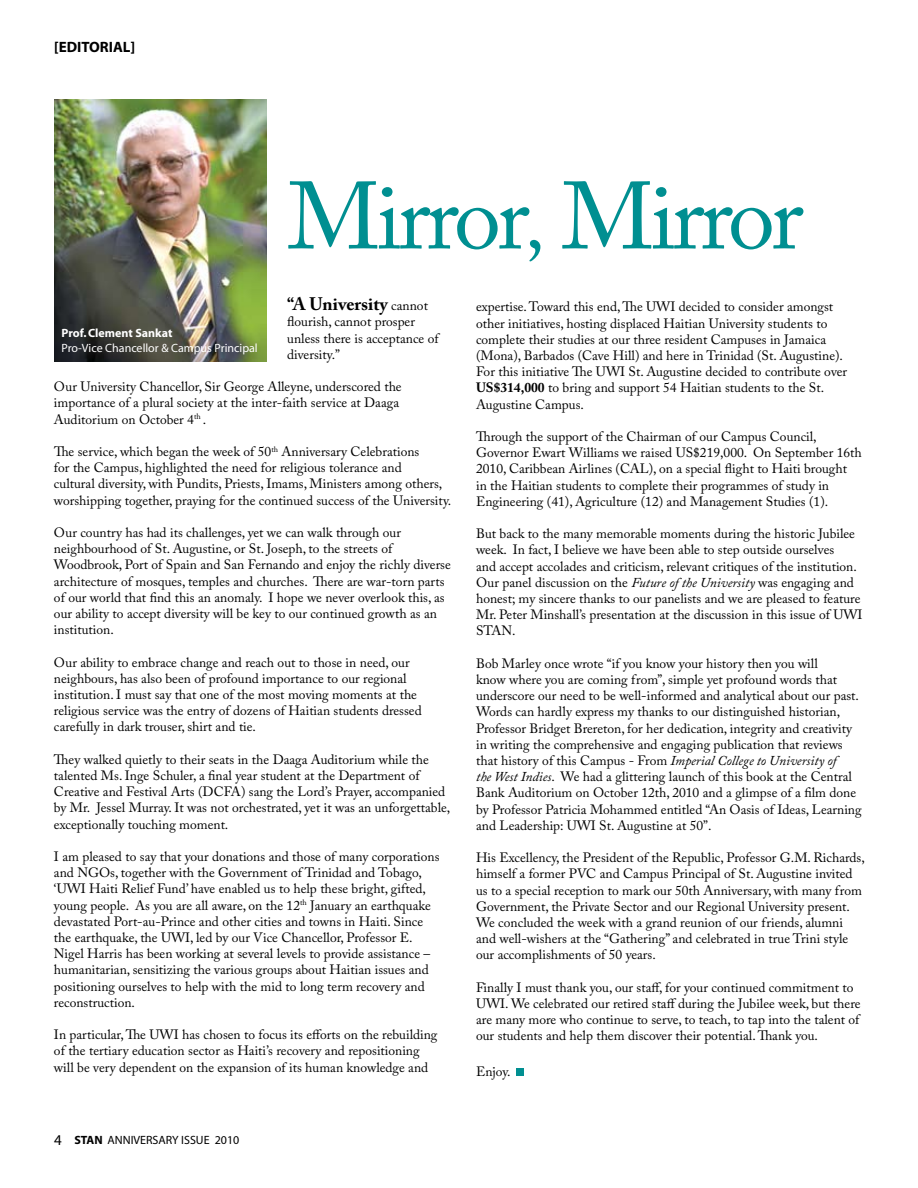
<style>
.page{position:relative;width:918px;height:1188px;background:#fff}
.page>*{position:absolute;margin:0;border:0;box-sizing:border-box;transform-origin:0 0}
.t1{font:94.5px "Adobe Caslon Pro";letter-spacing:-.04em;color:#008f91}
.t2{font:700 18px "Adobe Caslon Pro";color:#000}
.t3{font:700 15px "Myriad";color:#000}
.t4{font:13.5px/16.2px "Adobe Caslon Pro";color:#000}
.t5{font:12px "Myriad";color:#fff}
.t6{font:12px "Myriad";color:#000}
.t7{font:700 12px "Myriad";color:#fff}
.s1{font-size:73.5px}
.s2{font-weight:400;font-size:13.5px}
.s3{font-size:15px}
.s4{font-weight:700}
.s5{font-style:italic}
</style>
<div class="page">
<img style="left:54px;top:99px;width:213px;height:263px">
<div style="left:517px;top:1069px;width:7px;height:7px;background:#008f91"></div>
<p class="t3" style="left:54px;top:39px;width:83px">[EDITORIAL]</p>
<h1 class="t1" style="left:288px;top:160px;width:517px">Mirror<span class="s1">,</span> Mirror</h1>
<h2 class="t2" style="left:287px;top:293px;width:142px">“A University <span class="s2">cannot</span></h2>
<p class="t4" style="left:287px;top:314px;width:153px">flourish, cannot prosper unless there is acceptance of diversity.”</p>
<p class="t4" style="left:54px;top:378px;width:349px">Our University Chancellor, Sir George Alleyne, underscored the importance of a plural society at the inter-faith service at Daaga<br>Auditorium on October 4<sup>th</sup> .</p>
<p class="t4" style="left:54px;top:443px;width:399px">The service, which began the week of 50<sup>th</sup> Anniversary Celebrations<br>for the Campus, highlighted the need for religious tolerance and<br>cultural diversity, with Pundits, Priests, Imams, Ministers among others, worshipping together, praying for the continued success of the University.</p>
<p class="t4" style="left:54px;top:524px;width:398px">Our country has had its challenges, yet we can walk through our neighbourhood of St. Augustine, or St. Joseph, to the streets of Woodbrook, Port of Spain and San Fernando and enjoy the richly diverse architecture of mosques, temples and churches. There are war-torn parts of our world that find this an anomaly. I hope we never overlook this, as our ability to accept diversity will be key to our continued growth as an institution.</p>
<p class="t4" style="left:54px;top:654px;width:369px">Our ability to embrace change and reach out to those in need, our neighbours, has also been of profound importance to our regional institution. I must say that one of the most moving moments at the religious service was the entry of dozens of Haitian students dressed carefully in dark trouser, shirt and tie.</p>
<p class="t4" style="left:54px;top:751px;width:398px">They walked quietly to their seats in the Daaga Auditorium while the talented Ms. Inge Schuler, a final year student at the Department of Creative and Festival Arts (DCFA) sang the Lord’s Prayer, accompanied by Mr. Jessel Murray. It was not orchestrated, yet it was an unforgettable, exceptionally touching moment.</p>
<p class="t4" style="left:54px;top:848px;width:387px">I am pleased to say that your donations and those of many corporations and NGOs, together with the Government of Trinidad and Tobago, ‘UWI Haiti Relief Fund’ have enabled us to help these bright, gifted, young people. As you are all aware, on the 12<sup>th</sup> January an earthquake devastated Port-au-Prince and other cities and towns in Haiti. Since the earthquake, the UWI, led by our Vice Chancellor, Professor E.<br>Nigel Harris has been working at several levels to provide assistance – humanitarian, sensitizing the various groups about Haitian issues and positioning ourselves to help with the mid to long term recovery and reconstruction.</p>
<p class="t4" style="left:54px;top:1026px;width:385px">In particular, The UWI has chosen to focus its efforts on the rebuilding of the tertiary education sector as Haiti’s recovery and repositioning will be very dependent on the expansion of its human knowledge and</p>
<p class="t7" style="left:62px;top:327px;width:113px">Prof. Clement Sankat</p>
<p class="t5" style="left:62px;top:342px;width:198px">Pro-Vice Chancellor &amp; Campus Principal</p>
<p class="t6" style="left:54px;top:1134px;width:187px"><span class="s3">4</span> <span class="s4">STAN</span> ANNIVERSARY ISSUE 2010</p>
<p class="t4" style="left:476px;top:299px;width:373px">expertise. Toward this end, The UWI decided to consider amongst other initiatives, hosting displaced Haitian University students to complete their studies at our three resident Campuses in Jamaica (Mona), Barbados (Cave Hill) and here in Trinidad (St. Augustine).<br>For this initiative The UWI St. Augustine decided to contribute over <span class="s4">US$314,000</span> to bring and support 54 Haitian students to the St.<br>Augustine Campus.</p>
<p class="t4" style="left:476px;top:428px;width:387px">Through the support of the Chairman of our Campus Council, Governor Ewart Williams we raised US$219,000. On September 16th 2010, Caribbean Airlines (CAL), on a special flight to Haiti brought<br>in the Haitian students to complete their programmes of study in Engineering (41), Agriculture (12) and Management Studies (1).</p>
<p class="t4" style="left:476px;top:525px;width:388px">But back to the many memorable moments during the historic Jubilee week. In fact, I believe we have been able to step outside ourselves<br>and accept accolades and criticism, relevant critiques of the institution.<br>Our panel discussion on the <span class="s5">Future of the University</span> was engaging and honest; my sincere thanks to our panelists and we are pleased to feature Mr. Peter Minshall’s presentation at the discussion in this issue of UWI STAN.</p>
<p class="t4" style="left:476px;top:655px;width:387px">Bob Marley once wrote “if you know your history then you will<br>know where you are coming from”, simple yet profound words that underscore our need to be well-informed and analytical about our past.<br>Words can hardly express my thanks to our distinguished historian, Professor Bridget Brereton, for her dedication, integrity and creativity in writing the comprehensive and engaging publication that reviews that history of this Campus - From <span class="s5">Imperial College to University of<br>the West Indies</span>. We had a glittering launch of this book at the Central Bank Auditorium on October 12th, 2010 and a glimpse of a film done by Professor Patricia Mohammed entitled “An Oasis of Ideas, Learning and Leadership: UWI St. Augustine at 50”.</p>
<p class="t4" style="left:476px;top:849px;width:390px">His Excellency, the President of the Republic, Professor G.M. Richards, himself a former PVC and Campus Principal of St. Augustine invited us to a special reception to mark our 50th Anniversary, with many from Government, the Private Sector and our Regional University present.<br>We concluded the week with a grand reunion of our friends, alumni and well-wishers at the “Gathering” and celebrated in true Trini style our accomplishments of 50 years.</p>
<p class="t4" style="left:476px;top:979px;width:386px">Finally I must thank you, our staff, for your continued commitment to UWI. We celebrated our retired staff during the Jubilee week, but there are many more who continue to serve, to teach, to tap into the talent of our students and help them discover their potential. Thank you.</p>
<p class="t4" style="left:476px;top:1063px;width:36px">Enjoy.</p>
</div>
